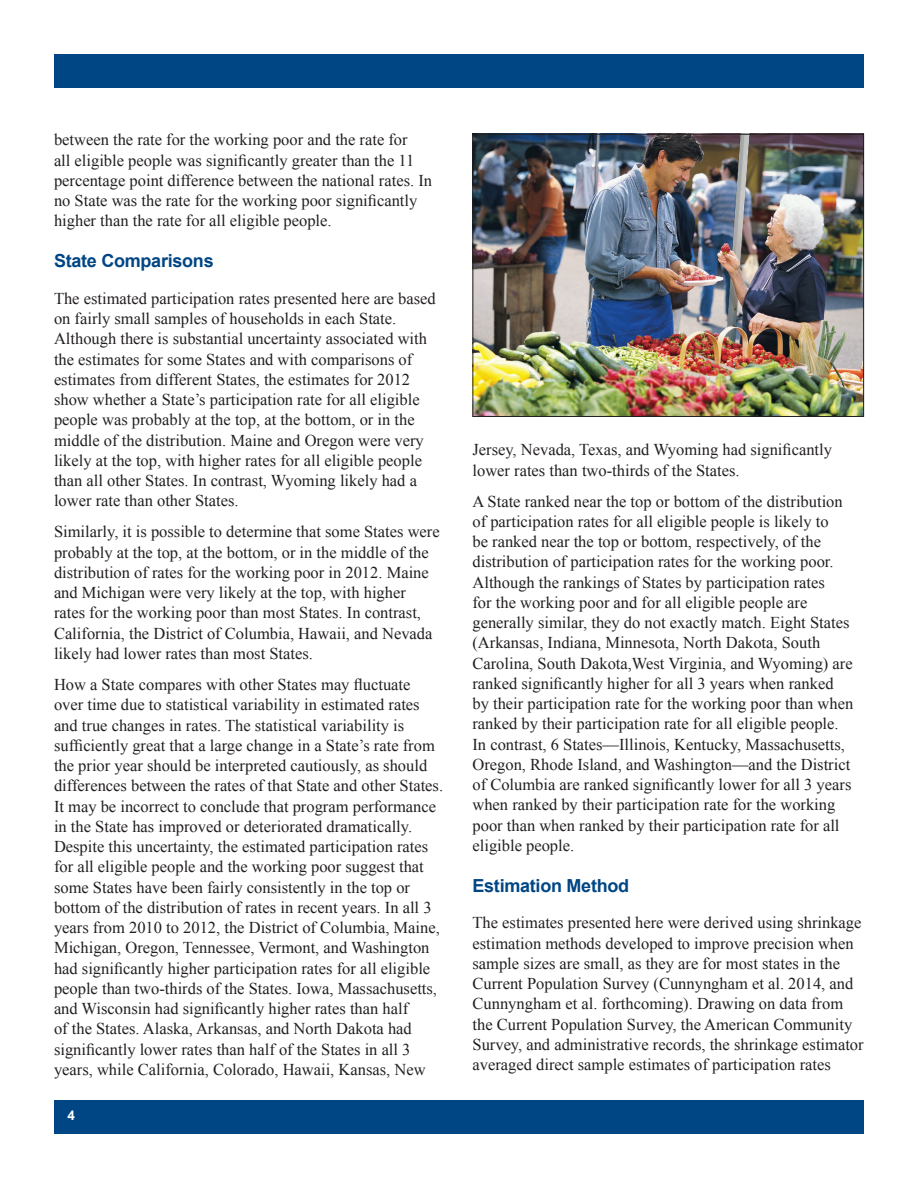
<style>
.page{position:relative;width:918px;height:1188px;background:#fff}
.page>*{position:absolute;margin:0;border:0;box-sizing:border-box;transform-origin:0 0}
.Subhead_1{font:700 18px "Arial";letter-spacing:-.015em;color:#004684}
.Body_text{font:16.5px/20.2px "Times New Roman";color:#231f20}
.t1{font:700 13.5px "Arial";color:#fff}
</style>
<div class="page">
<div style="left:54px;top:54px;width:810px;height:34px;background:#004684"></div>
<div style="left:54px;top:1100px;width:810px;height:34px;background:#004684"></div>
<img style="left:474px;top:136px;width:388px;height:279px">
<div style="left:472px;top:134px;width:392px;height:283px;border:1px solid #231f20"></div>
<p class="Body_text" style="left:54px;top:129px;width:380px">between the rate for the working poor and the rate for<br>all eligible people was significantly greater than the 11 percentage point difference between the national rates. In no State was the rate for the working poor significantly higher than the rate for all eligible people.</p>
<p class="Subhead_1" style="left:54px;top:249px;width:161px">State Comparisons</p>
<p class="Body_text" style="left:54px;top:288px;width:383px">The estimated participation rates presented here are based on fairly small samples of households in each State.<br>Although there is substantial uncertainty associated with the estimates for some States and with comparisons of estimates from different States, the estimates for 2012 show whether a State’s participation rate for all eligible people was probably at the top, at the bottom, or in the middle of the distribution. Maine and Oregon were very likely at the top, with higher rates for all eligible people than all other States. In contrast, Wyoming likely had a lower rate than other States.</p>
<p class="Body_text" style="left:54px;top:522px;width:387px">Similarly, it is possible to determine that some States were probably at the top, at the bottom, or in the middle of the distribution of rates for the working poor in 2012. Maine and Michigan were very likely at the top, with higher rates for the working poor than most States. In contrast, California, the District of Columbia, Hawaii, and Nevada likely had lower rates than most States.</p>
<p class="Body_text" style="left:54px;top:674px;width:391px">How a State compares with other States may fluctuate over time due to statistical variability in estimated rates and true changes in rates. The statistical variability is sufficiently great that a large change in a State’s rate from the prior year should be interpreted cautiously, as should differences between the rates of that State and other States.<br>It may be incorrect to conclude that program performance in the State has improved or deteriorated dramatically.<br>Despite this uncertainty, the estimated participation rates for all eligible people and the working poor suggest that some States have been fairly consistently in the top or bottom of the distribution of rates in recent years. In all 3 years from 2010 to 2012, the District of Columbia, Maine, Michigan, Oregon, Tennessee, Vermont, and Washington had significantly higher participation rates for all eligible people than two-thirds of the States. Iowa, Massachusetts, and Wisconsin had significantly higher rates than half<br>of the States. Alaska, Arkansas, and North Dakota had significantly lower rates than half of the States in all 3 years, while California, Colorado, Hawaii, Kansas, New</p>
<p class="t1" style="left:68px;top:1106px;width:9px">4</p>
<p class="Body_text" style="left:472px;top:439px;width:361px">Jersey, Nevada, Texas, and Wyoming had significantly lower rates than two-thirds of the States.</p>
<p class="Body_text" style="left:472px;top:491px;width:382px">A State ranked near the top or bottom of the distribution of participation rates for all eligible people is likely to<br>be ranked near the top or bottom, respectively, of the distribution of participation rates for the working poor.<br>Although the rankings of States by participation rates<br>for the working poor and for all eligible people are generally similar, they do not exactly match. Eight States (Arkansas, Indiana, Minnesota, North Dakota, South Carolina, South Dakota,West Virginia, and Wyoming) are ranked significantly higher for all 3 years when ranked by their participation rate for the working poor than when ranked by their participation rate for all eligible people.<br>In contrast, 6 States—Illinois, Kentucky, Massachusetts, Oregon, Rhode Island, and Washington—and the District of Columbia are ranked significantly lower for all 3 years when ranked by their participation rate for the working poor than when ranked by their participation rate for all eligible people.</p>
<p class="Subhead_1" style="left:472px;top:874px;width:158px">Estimation Method</p>
<p class="Body_text" style="left:472px;top:912px;width:393px">The estimates presented here were derived using shrinkage estimation methods developed to improve precision when sample sizes are small, as they are for most states in the Current Population Survey (Cunnyngham et al. 2014, and Cunnyngham et al. forthcoming). Drawing on data from the Current Population Survey, the American Community Survey, and administrative records, the shrinkage estimator averaged direct sample estimates of participation rates</p>
</div>
